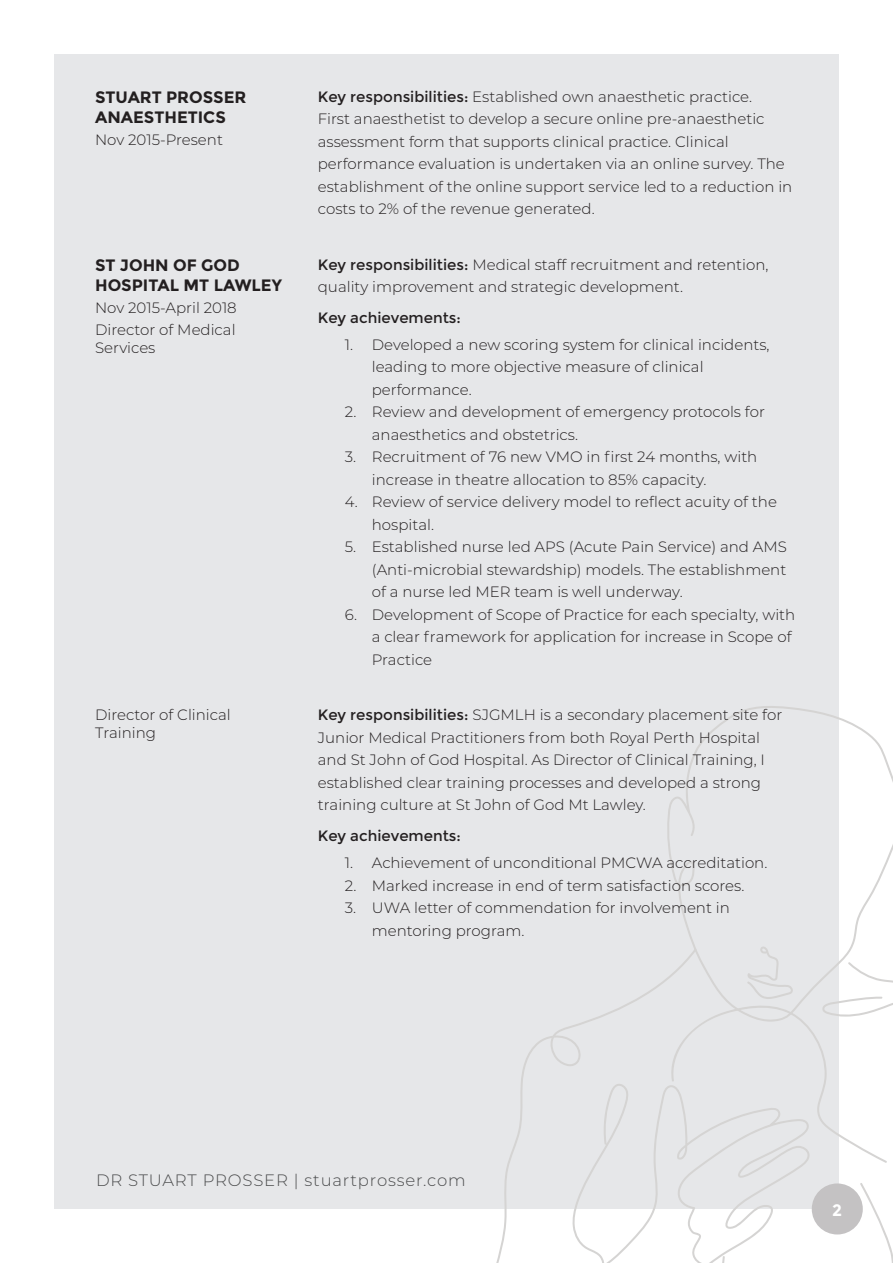
<style>
.page{position:relative;width:893px;height:1263px;background:#fff}
.page>*{position:absolute;margin:0;border:0;box-sizing:border-box;transform-origin:0 0}
.t1{font:700 16.5px/19.8px "Montserrat";color:#231f20}
.t2{font:300 16.5px "Montserrat";letter-spacing:.05em;color:#4b4c4d}
.t3{font:700 16.5px "Montserrat";color:#fff}
.t4{font:300 15px/22.5px "Montserrat";color:#231f20}
.t5{font:15px "Montserrat";color:#231f20}
.s1{font-weight:400}
</style>
<div class="page">
<div style="left:54px;top:54px;width:785px;height:1155px;background:#e6e7e9"></div>
<svg style="left:496px;top:979px;width:170px;height:284px"></svg>
<svg style="left:811px;top:1183px;width:82px;height:80px"></svg>
<svg style="left:666px;top:706px;width:227px;height:275px"></svg>
<svg style="left:670px;top:946px;width:223px;height:217px"></svg>
<svg style="left:516px;top:1084px;width:294px;height:179px"></svg>
<div style="left:812px;top:1183px;width:51px;height:51px;background:#c4c2c3;border-radius:50%"></div>
<p class="t1" style="left:95px;top:87px;width:153px">STUART PROSSER<br>ANAESTHETICS</p>
<p class="t4" style="left:95px;top:128px;width:129px">Nov 2015-Present</p>
<p class="t1" style="left:95px;top:255px;width:188px">ST JOHN OF GOD<br>HOSPITAL MT LAWLEY</p>
<p class="t4" style="left:95px;top:296px;width:143px">Nov 2015-April 2018</p>
<p class="t4" style="left:95px;top:321px;width:142px;line-height:18px">Director of Medical<br>Services</p>
<p class="t4" style="left:318px;top:85px;width:476px"><span class="s1">Key responsibilities:</span> Established own anaesthetic practice.<br>First anaesthetist to develop a secure online pre-anaesthetic assessment form that supports clinical practice. Clinical performance evaluation is undertaken via an online survey. The establishment of the online support service led to a reduction in costs to 2% of the revenue generated.</p>
<p class="t4" style="left:318px;top:253px;width:452px"><span class="s1">Key responsibilities:</span> Medical staff recruitment and retention, quality improvement and strategic development.</p>
<p class="t5" style="left:318px;top:309px;width:145px">Key achievements:</p>
<p class="t4" style="left:372px;top:333px;width:399px;text-indent:-27px">1. Developed a new scoring system for clinical incidents, leading to more objective measure of clinical performance.</p>
<p class="t4" style="left:372px;top:400px;width:395px;text-indent:-27px">2. Review and development of emergency protocols for anaesthetics and obstetrics.</p>
<p class="t4" style="left:372px;top:445px;width:387px;text-indent:-27px">3. Recruitment of 76 new VMO in first 24 months, with increase in theatre allocation to 85% capacity.</p>
<p class="t4" style="left:372px;top:490px;width:407px;text-indent:-27px">4. Review of service delivery model to reflect acuity of the hospital.</p>
<p class="t4" style="left:372px;top:535px;width:417px;text-align:justify;text-indent:-27px">5. Established nurse led APS (Acute Pain Service) and AMS (Anti-microbial stewardship) models. The establishment of a nurse led MER team is well underway.</p>
<p class="t4" style="left:372px;top:603px;width:425px;text-indent:-27px">6. Development of Scope of Practice for each specialty, with a clear framework for application for increase in Scope of<br>Practice</p>
<p class="t4" style="left:95px;top:706px;width:137px;line-height:18px">Director of Clinical<br>Training</p>
<p class="t4" style="left:318px;top:703px;width:466px"><span class="s1">Key responsibilities:</span> SJGMLH is a secondary placement site for Junior Medical Practitioners from both Royal Perth Hospital and St John of God Hospital. As Director of Clinical Training, I established clear training processes and developed a strong training culture at St John of God Mt Lawley.</p>
<p class="t5" style="left:318px;top:827px;width:145px">Key achievements:</p>
<p class="t4" style="left:345px;top:851px;width:424px">1. Achievement of unconditional PMCWA accreditation.</p>
<p class="t4" style="left:345px;top:874px;width:401px">2. Marked increase in end of term satisfaction scores.</p>
<p class="t4" style="left:372px;top:896px;width:359px;text-indent:-27px">3. UWA letter of commendation for involvement in mentoring program.</p>
<p class="t2" style="left:96px;top:1169px;width:371px">DR STUART PROSSER | stuartprosser.com</p>
<p class="t3" style="left:832px;top:1201px;width:11px">2</p>
</div>
